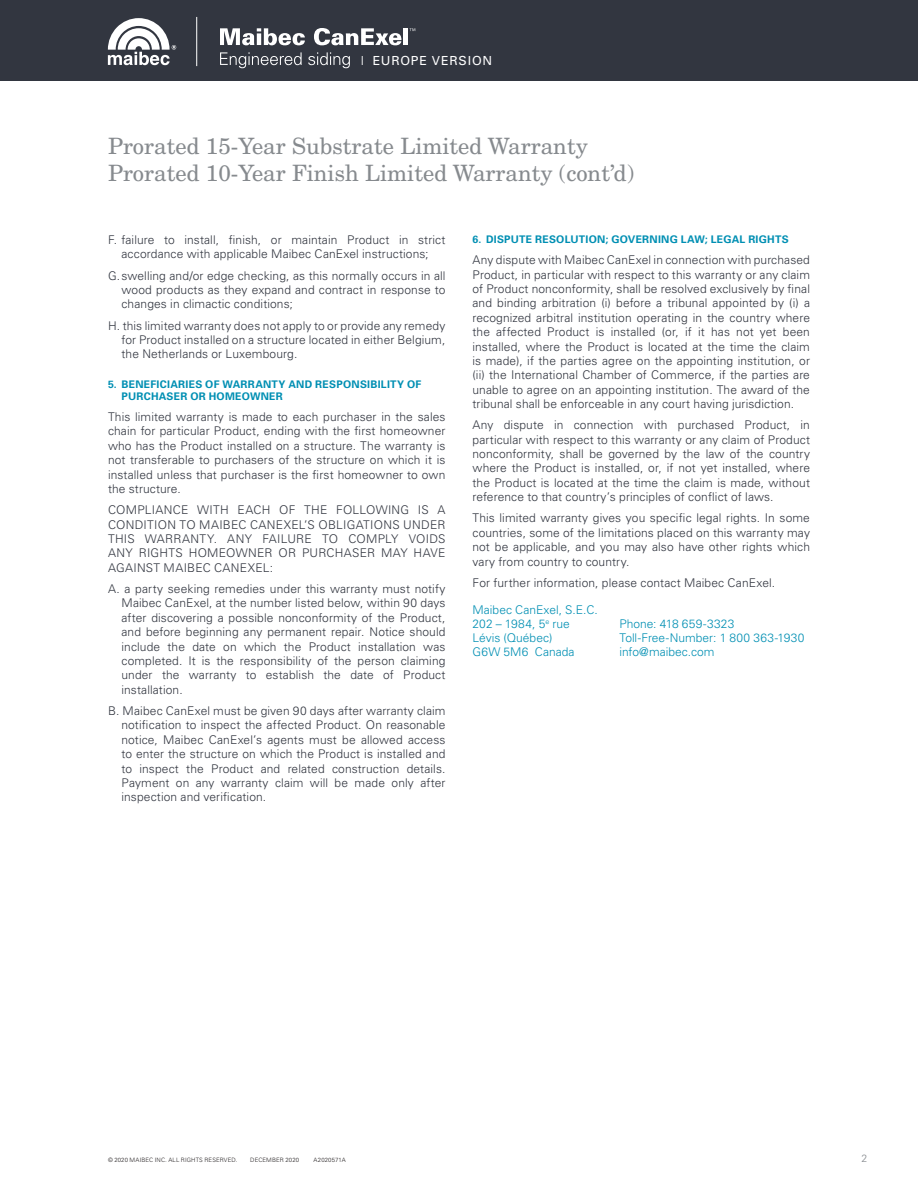
<style>
.page{position:relative;width:918px;height:1188px;background:#fff}
.page>*{position:absolute;margin:0;border:0;box-sizing:border-box;transform-origin:0 0}
.GrandTitre-Gris{font:22.5px/27px "New Century Schlbk";color:#868a8e}
.SousTitre{font:12.45px "Univers";letter-spacing:.065em;color:#fff}
.GARANTIE_-_TEXTE{font:300 12px/14.4px "Univers";letter-spacing:.01em;color:#323640;text-align:justify}
.GARANTIE_-_TEXTE_ABC{font:300 12px/14.4px "Univers";letter-spacing:.01em;color:#323640;text-align:justify}
.GARANTIE_-_BLOC_ADRE{font:300 12px/14px "Univers";color:#008fb3}
.GARANTIE_-_SUR_TITRE{font:700 10.5px/12px "Univers";letter-spacing:.025em;color:#008fb3}
.t1{font:300 10.5px "Univers";color:#868a8e}
.Note{font:300 6px "Univers";letter-spacing:.02em;color:#231f20}
</style>
<div class="page">
<div style="left:0;top:0;width:918px;height:81px;background:#323640"></div>
<svg style="left:220px;top:52px;width:82px;height:16px"></svg>
<svg style="left:308px;top:52px;width:42px;height:16px"></svg>
<svg style="left:108px;top:18px;width:68px;height:47px"></svg>
<hr style="left:196px;top:17px;width:1px;height:49px;background:#fff">
<svg style="left:220px;top:28px;width:85px;height:17px"></svg>
<svg style="left:314px;top:28px;width:87px;height:17px"></svg>
<hr style="left:404px;top:28px;width:4px;height:17px;background:#fff">
<svg style="left:410px;top:28px;width:5px;height:3px"></svg>
<p class="SousTitre" style="left:361px;top:53px;width:133px">| EUROPE VERSION</p>
<p class="GrandTitre-Gris" style="left:108px;top:132px;width:528px">Prorated 15-Year Substrate Limited Warranty<br>Prorated 10-Year Finish Limited Warranty (cont’d)</p>
<p class="GARANTIE_-_TEXTE_ABC" style="left:108px;top:232px;width:339px;text-align:center">F. failure to install, finish, or maintain Product in strict accordance with applicable Maibec CanExel instructions;</p>
<p class="GARANTIE_-_TEXTE_ABC" style="left:122px;top:268px;width:326px;text-indent:-14px">G.swelling and/or edge checking, as this normally occurs in all wood products as they expand and contract in response to changes in climactic conditions;</p>
<p class="GARANTIE_-_TEXTE_ABC" style="left:122px;top:318px;width:326px;text-indent:-14px">H. this limited warranty does not apply to or provide any remedy for Product installed on a structure located in either Belgium, the Netherlands or Luxembourg.</p>
<p class="GARANTIE_-_SUR_TITRE" style="left:122px;top:378px;width:301px;text-indent:-14px">5. BENEFICIARIES OF WARRANTY AND RESPONSIBILITY OF<br>PURCHASER OR HOMEOWNER</p>
<p class="GARANTIE_-_TEXTE" style="left:108px;top:409px;width:339px">This limited warranty is made to each purchaser in the sales chain for particular Product, ending with the first homeowner who has the Product installed on a structure. The warranty is not transferable to purchasers of the structure on which it is installed unless that purchaser is the first homeowner to own the structure.</p>
<p class="GARANTIE_-_TEXTE" style="left:108px;top:502px;width:339px">COMPLIANCE WITH EACH OF THE FOLLOWING IS A CONDITION TO MAIBEC CANEXEL’S OBLIGATIONS UNDER THIS WARRANTY. ANY FAILURE TO COMPLY VOIDS ANY RIGHTS HOMEOWNER OR PURCHASER MAY HAVE AGAINST MAIBEC CANEXEL:</p>
<p class="GARANTIE_-_TEXTE_ABC" style="left:122px;top:581px;width:326px;text-indent:-14px">A. a party seeking remedies under this warranty must notify Maibec CanExel, at the number listed below, within 90 days after discovering a possible nonconformity of the Product, and before beginning any permanent repair. Notice should include the date on which the Product installation was completed. It is the responsibility of the person claiming under the warranty to establish the date of Product installation.</p>
<p class="GARANTIE_-_TEXTE_ABC" style="left:122px;top:703px;width:326px;text-indent:-14px">B. Maibec CanExel must be given 90 days after warranty claim notification to inspect the affected Product. On reasonable notice, Maibec CanExel’s agents must be allowed access to enter the structure on which the Product is installed and to inspect the Product and related construction details.<br>Payment on any warranty claim will be made only after inspection and verification.</p>
<p class="GARANTIE_-_SUR_TITRE" style="left:472px;top:233px;width:318px">6. DISPUTE RESOLUTION; GOVERNING LAW; LEGAL RIGHTS</p>
<p class="GARANTIE_-_TEXTE" style="left:472px;top:252px;width:339px">Any dispute with Maibec CanExel in connection with purchased Product, in particular with respect to this warranty or any claim of Product nonconformity, shall be resolved exclusively by final and binding arbitration (i) before a tribunal appointed by (i) a recognized arbitral institution operating in the country where the affected Product is installed (or, if it has not yet been installed, where the Product is located at the time the claim is made), if the parties agree on the appointing institution, or (ii) the International Chamber of Commerce, if the parties are unable to agree on an appointing institution. The award of the tribunal shall be enforceable in any court having jurisdiction.</p>
<p class="GARANTIE_-_TEXTE" style="left:472px;top:417px;width:339px">Any dispute in connection with purchased Product, in particular with respect to this warranty or any claim of Product nonconformity, shall be governed by the law of the country where the Product is installed, or, if not yet installed, where the Product is located at the time the claim is made, without reference to that country’s principles of conflict of laws.</p>
<p class="GARANTIE_-_TEXTE" style="left:472px;top:511px;width:339px">This limited warranty gives you specific legal rights. In some countries, some of the limitations placed on this warranty may not be applicable, and you may also have other rights which vary from country to country.</p>
<p class="GARANTIE_-_TEXTE" style="left:472px;top:575px;width:304px">For further information, please contact Maibec CanExel.</p>
<p class="GARANTIE_-_BLOC_ADRE" style="left:472px;top:603px;width:127px">Maibec CanExel, S.E.C.<br>202 – 1984, 5<sup>e</sup> rue</p>
<p class="GARANTIE_-_BLOC_ADRE" style="left:620px;top:617px;width:116px">Phone: 418 659-3323</p>
<p class="GARANTIE_-_BLOC_ADRE" style="left:472px;top:631px;width:81px">Lévis (Québec)</p>
<p class="GARANTIE_-_BLOC_ADRE" style="left:620px;top:631px;width:187px">Toll-Free-Number: 1 800 363-1930</p>
<p class="GARANTIE_-_BLOC_ADRE" style="left:472px;top:644px;width:104px">G6W 5M6 Canada</p>
<p class="GARANTIE_-_BLOC_ADRE" style="left:620px;top:644px;width:97px">info@maibec.com</p>
<p class="Note" style="left:108px;top:1156px;width:131px">© 2020 MAIBEC INC. ALL RIGHTS RESERVED.</p>
<p class="Note" style="left:250px;top:1156px;width:50px">DECEMBER 2020</p>
<p class="Note" style="left:314px;top:1156px;width:34px">A2020571A</p>
<p class="t1" style="left:862px;top:1151px;width:7px">2</p>
</div>
